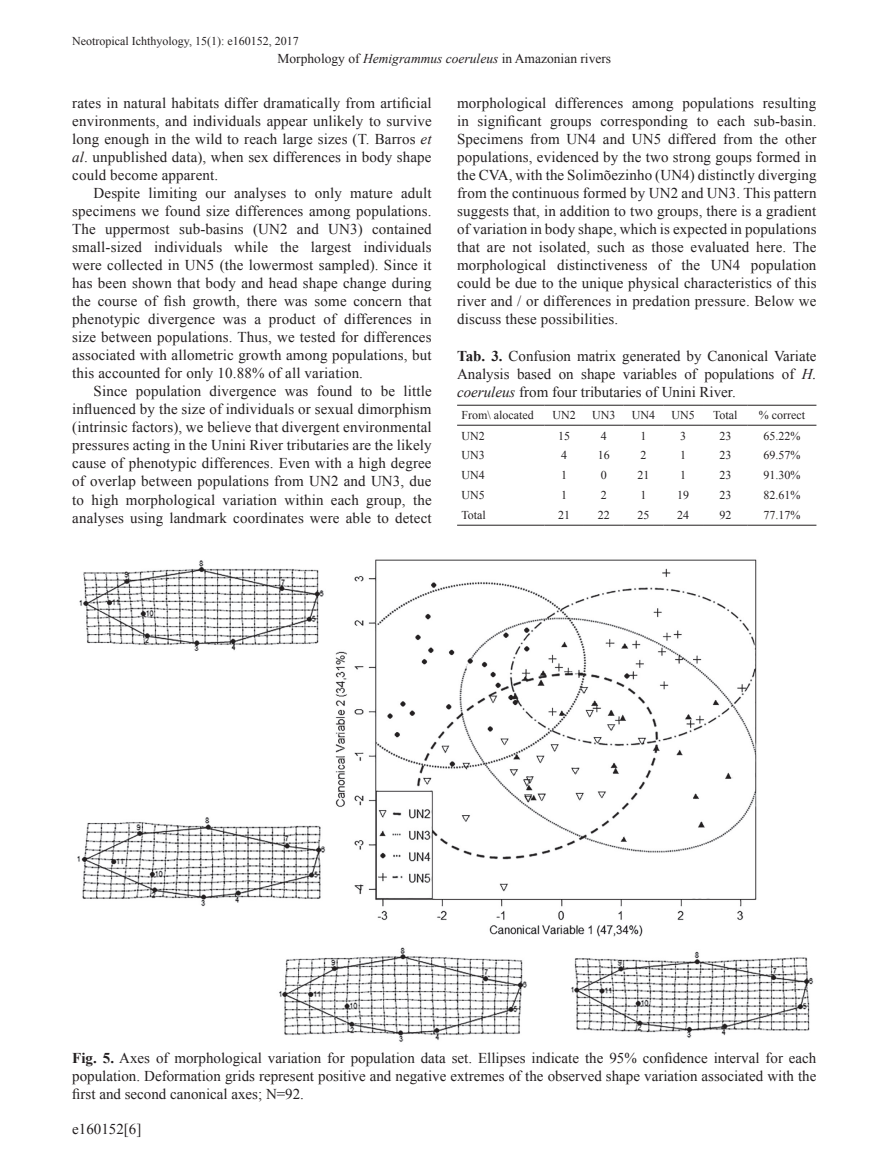
<style>
.page{position:relative;width:893px;height:1170px;background:#fff}
.page>*{position:absolute;margin:0;border:0;box-sizing:border-box;transform-origin:0 0}
.t1{font:15px/18px "Times New Roman";letter-spacing:.01em;color:#231f20;text-align:justify}
.t2{font:13.5px "Times New Roman";color:#231f20}
.t3{font:12px "Times New Roman";color:#231f20}
.s1{font-style:italic}
.s2{font-weight:700}
</style>
<div class="page">
<hr style="left:457px;top:405px;width:87px;height:1px;background:#231f20">
<hr style="left:544px;top:405px;width:40px;height:1px;background:#231f20">
<hr style="left:584px;top:405px;width:40px;height:1px;background:#231f20">
<hr style="left:624px;top:405px;width:39px;height:1px;background:#231f20">
<hr style="left:663px;top:405px;width:40px;height:1px;background:#231f20">
<hr style="left:703px;top:405px;width:45px;height:1px;background:#231f20">
<hr style="left:748px;top:405px;width:68px;height:1px;background:#231f20">
<hr style="left:457px;top:425px;width:87px;height:1px;background:#231f20">
<hr style="left:544px;top:425px;width:40px;height:1px;background:#231f20">
<hr style="left:584px;top:425px;width:40px;height:1px;background:#231f20">
<hr style="left:624px;top:425px;width:39px;height:1px;background:#231f20">
<hr style="left:663px;top:425px;width:40px;height:1px;background:#231f20">
<hr style="left:703px;top:425px;width:45px;height:1px;background:#231f20">
<hr style="left:748px;top:425px;width:68px;height:1px;background:#231f20">
<hr style="left:457px;top:525px;width:87px;height:1px;background:#231f20">
<hr style="left:544px;top:525px;width:40px;height:1px;background:#231f20">
<hr style="left:584px;top:525px;width:40px;height:1px;background:#231f20">
<hr style="left:624px;top:525px;width:39px;height:1px;background:#231f20">
<hr style="left:663px;top:525px;width:40px;height:1px;background:#231f20">
<hr style="left:703px;top:525px;width:45px;height:1px;background:#231f20">
<hr style="left:748px;top:525px;width:68px;height:1px;background:#231f20">
<img style="left:77px;top:559px;width:737px;height:483px">
<p class="t3" style="left:72px;top:33px;width:228px">Neotropical Ichthyology, 15(1): e160152, 2017</p>
<p class="t2" style="left:277px;top:49px;width:335px">Morphology of <span class="s1">Hemigrammus coeruleus</span> in Amazonian rivers</p>
<p class="t1" style="left:72px;top:94px;width:361px">rates in natural habitats differ dramatically from artificial environments, and individuals appear unlikely to survive long enough in the wild to reach large sizes (T. Barros <span class="s1">et al</span>. unpublished data), when sex differences in body shape could become apparent.</p>
<p class="t1" style="left:72px;top:184px;width:361px;text-indent:21px">Despite limiting our analyses to only mature adult specimens we found size differences among populations.<br>The uppermost sub-basins (UN2 and UN3) contained small-sized individuals while the largest individuals were collected in UN5 (the lowermost sampled). Since it has been shown that body and head shape change during the course of fish growth, there was some concern that phenotypic divergence was a product of differences in size between populations. Thus, we tested for differences associated with allometric growth among populations, but this accounted for only 10.88% of all variation.</p>
<p class="t1" style="left:72px;top:382px;width:361px;text-indent:21px">Since population divergence was found to be little influenced by the size of individuals or sexual dimorphism (intrinsic factors), we believe that divergent environmental pressures acting in the Unini River tributaries are the likely cause of phenotypic differences. Even with a high degree of overlap between populations from UN2 and UN3, due to high morphological variation within each group, the analyses using landmark coordinates were able to detect</p>
<p class="t1" style="left:457px;top:94px;width:361px">morphological differences among populations resulting in significant groups corresponding to each sub-basin.<br>Specimens from UN4 and UN5 differed from the other populations, evidenced by the two strong goups formed in the CVA, with the Solimõezinho (UN4) distinctly diverging from the continuous formed by UN2 and UN3. This pattern suggests that, in addition to two groups, there is a gradient of variation in body shape, which is expected in populations that are not isolated, such as those evaluated here. The morphological distinctiveness of the UN4 population could be due to the unique physical characteristics of this river and / or differences in predation pressure. Below we discuss these possibilities.</p>
<p class="t1" style="left:457px;top:346px;width:361px"><span class="s2">Tab. 3.</span> Confusion matrix generated by Canonical Variate Analysis based on shape variables of populations of <span class="s1">H. coeruleus</span> from four tributaries of Unini River.</p>
<p class="t3" style="left:461px;top:407px;width:74px">From\ alocated</p>
<p class="t3" style="left:552px;top:407px;width:25px">UN2</p>
<p class="t3" style="left:592px;top:407px;width:25px">UN3</p>
<p class="t3" style="left:632px;top:407px;width:25px">UN4</p>
<p class="t3" style="left:671px;top:407px;width:25px">UN5</p>
<p class="t3" style="left:713px;top:407px;width:26px">Total</p>
<p class="t3" style="left:759px;top:407px;width:48px">% correct</p>
<p class="t3" style="left:461px;top:427px;width:25px">UN2</p>
<p class="t3" style="left:558px;top:427px;width:13px">15</p>
<p class="t3" style="left:601px;top:427px;width:7px">4</p>
<p class="t3" style="left:640px;top:427px;width:7px">1</p>
<p class="t3" style="left:680px;top:427px;width:7px">3</p>
<p class="t3" style="left:719px;top:427px;width:13px">23</p>
<p class="t3" style="left:764px;top:427px;width:38px">65.22%</p>
<p class="t3" style="left:461px;top:447px;width:25px">UN3</p>
<p class="t3" style="left:561px;top:447px;width:7px">4</p>
<p class="t3" style="left:598px;top:447px;width:13px">16</p>
<p class="t3" style="left:640px;top:447px;width:7px">2</p>
<p class="t3" style="left:680px;top:447px;width:7px">1</p>
<p class="t3" style="left:719px;top:447px;width:13px">23</p>
<p class="t3" style="left:764px;top:447px;width:38px">69.57%</p>
<p class="t3" style="left:461px;top:467px;width:25px">UN4</p>
<p class="t3" style="left:561px;top:467px;width:7px">1</p>
<p class="t3" style="left:601px;top:467px;width:7px">0</p>
<p class="t3" style="left:637px;top:467px;width:13px">21</p>
<p class="t3" style="left:680px;top:467px;width:7px">1</p>
<p class="t3" style="left:719px;top:467px;width:13px">23</p>
<p class="t3" style="left:764px;top:467px;width:38px">91.30%</p>
<p class="t3" style="left:461px;top:487px;width:25px">UN5</p>
<p class="t3" style="left:561px;top:487px;width:7px">1</p>
<p class="t3" style="left:601px;top:487px;width:7px">2</p>
<p class="t3" style="left:640px;top:487px;width:7px">1</p>
<p class="t3" style="left:677px;top:487px;width:13px">19</p>
<p class="t3" style="left:719px;top:487px;width:13px">23</p>
<p class="t3" style="left:764px;top:487px;width:38px">82.61%</p>
<p class="t3" style="left:461px;top:507px;width:26px">Total</p>
<p class="t3" style="left:558px;top:507px;width:13px">21</p>
<p class="t3" style="left:598px;top:507px;width:13px">22</p>
<p class="t3" style="left:637px;top:507px;width:13px">25</p>
<p class="t3" style="left:677px;top:507px;width:13px">24</p>
<p class="t3" style="left:719px;top:507px;width:13px">92</p>
<p class="t3" style="left:764px;top:507px;width:38px">77.17%</p>
<p class="t1" style="left:72px;top:1048px;width:746px"><span class="s2">Fig. 5.</span> Axes of morphological variation for population data set. Ellipses indicate the 95% confidence interval for each population. Deformation grids represent positive and negative extremes of the observed shape variation associated with the first and second canonical axes; N=92.</p>
<p class="t1" style="left:72px;top:1119px;width:71px">e160152[6]</p>
</div>
